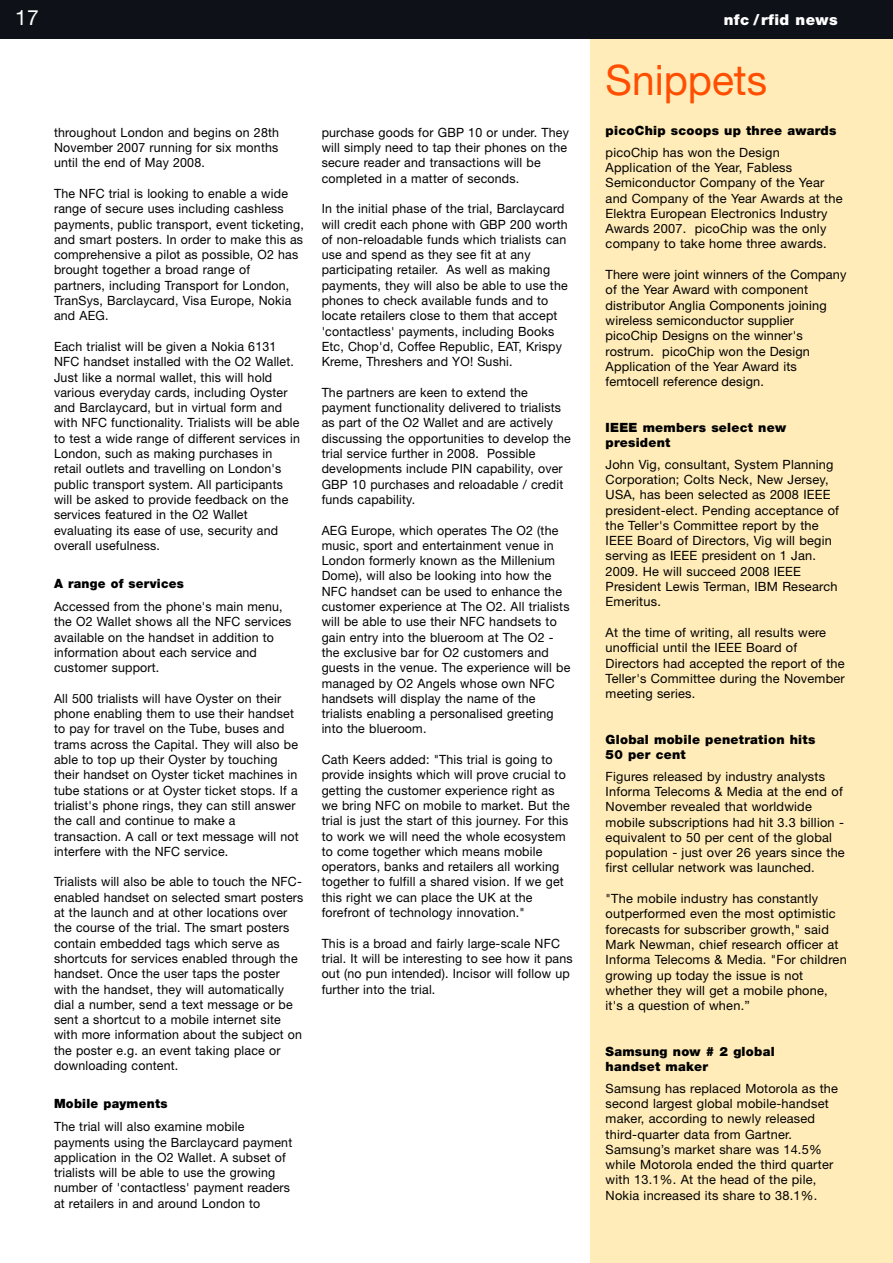
<style>
.page{position:relative;width:893px;height:1263px;background:#fff}
.page>*{position:absolute;margin:0;border:0;box-sizing:border-box;transform-origin:0 0}
.t1{font:42px "Helvetica Neue";color:#ff4e00}
.t2{font:21px "Helvetica Neue";color:#fff}
.t3{font:900 15px "Helvetica Neue";letter-spacing:.025em;color:#fff}
.t4{font:12.75px/15.3px "Helvetica Neue";letter-spacing:.015em;color:#000}
.t5{font:900 12.75px/15.3px "Helvetica Neue";letter-spacing:.02em;color:#000}
</style>
<div class="page">
<div style="left:590px;top:22px;width:302px;height:1241px;background:#ffecb8"></div>
<div style="left:0;top:0;width:892px;height:38px;background:#0e1117"></div>
<h2 class="t2" style="left:15px;top:10px;width:25px">17</h2>
<p class="t3" style="left:723px;top:15px;width:115px">nfc / rfid news</p>
<p class="t4" style="left:54px;top:126px;width:226px;text-align:justify">throughout London and begins on 28th November 2007 running for six months until the end of May 2008.</p>
<p class="t4" style="left:54px;top:187px;width:251px">The NFC trial is looking to enable a wide range of secure uses including cashless payments, public transport, event ticketing, and smart posters. In order to make this as comprehensive a pilot as possible, O2 has brought together a broad range of partners, including Transport for London, TranSys, Barclaycard, Visa Europe, Nokia and AEG.</p>
<p class="t4" style="left:54px;top:340px;width:247px">Each trialist will be given a Nokia 6131<br>NFC handset installed with the O2 Wallet.<br>Just like a normal wallet, this will hold various everyday cards, including Oyster and Barclaycard, but in virtual form and with NFC functionality. Trialists will be able to test a wide range of different services in London, such as making purchases in retail outlets and travelling on London's public transport system. All participants will be asked to provide feedback on the services featured in the O2 Wallet evaluating its ease of use, security and overall usefulness.</p>
<p class="t5" style="left:54px;top:577px;width:131px">A range of services</p>
<p class="t4" style="left:54px;top:600px;width:239px">Accessed from the phone's main menu, the O2 Wallet shows all the NFC services available on the handset in addition to information about each service and customer support.</p>
<p class="t4" style="left:54px;top:692px;width:246px">All 500 trialists will have Oyster on their phone enabling them to use their handset to pay for travel on the Tube, buses and trams across the Capital. They will also be able to top up their Oyster by touching their handset on Oyster ticket machines in tube stations or at Oyster ticket stops. If a trialist's phone rings, they can still answer the call and continue to make a transaction. A call or text message will not interfere with the NFC service.</p>
<p class="t4" style="left:54px;top:876px;width:251px">Trialists will also be able to touch the NFC&shy;enabled handset on selected smart posters at the launch and at other locations over the course of the trial. The smart posters contain embedded tags which serve as shortcuts for services enabled through the handset. Once the user taps the poster with the handset, they will automatically dial a number, send a text message or be sent a shortcut to a mobile internet site with more information about the subject on the poster e.g. an event taking place or downloading content.</p>
<p class="t5" style="left:54px;top:1097px;width:115px">Mobile payments</p>
<p class="t4" style="left:54px;top:1120px;width:240px">The trial will also examine mobile payments using the Barclaycard payment application in the O2 Wallet. A subset of trialists will be able to use the growing number of 'contactless' payment readers at retailers in and around London to</p>
<p class="t4" style="left:322px;top:126px;width:249px">purchase goods for GBP 10 or under. They will simply need to tap their phones on the secure reader and transactions will be completed in a matter of seconds.</p>
<p class="t4" style="left:322px;top:202px;width:247px">In the initial phase of the trial, Barclaycard will credit each phone with GBP 200 worth of non-reloadable funds which trialists can use and spend as they see fit at any participating retailer. As well as making payments, they will also be able to use the phones to check available funds and to locate retailers close to them that accept 'contactless' payments, including Books Etc, Chop'd, Coffee Republic, EAT, Krispy Kreme, Threshers and YO! Sushi.</p>
<p class="t4" style="left:322px;top:386px;width:251px">The partners are keen to extend the payment functionality delivered to trialists as part of the O2 Wallet and are actively discussing the opportunities to develop the trial service further in 2008. Possible developments include PIN capability, over GBP 10 purchases and reloadable / credit funds capability.</p>
<p class="t4" style="left:322px;top:524px;width:250px">AEG Europe, which operates The O2 (the music, sport and entertainment venue in London formerly known as the Millenium Dome), will also be looking into how the NFC handset can be used to enhance the customer experience at The O2. All trialists will be able to use their NFC handsets to gain entry into the blueroom at The O2 - the exclusive bar for O2 customers and guests in the venue. The experience will be managed by O2 Angels whose own NFC handsets will display the name of the trialists enabling a personalised greeting into the blueroom.</p>
<p class="t4" style="left:322px;top:753px;width:250px">Cath Keers added: "This trial is going to provide insights which will prove crucial to getting the customer experience right as we bring NFC on mobile to market. But the trial is just the start of this journey. For this to work we will need the whole ecosystem to come together which means mobile operators, banks and retailers all working together to fulfill a shared vision. If we get this right we can place the UK at the forefront of technology innovation."</p>
<p class="t4" style="left:322px;top:937px;width:252px">This is a broad and fairly large-scale NFC trial. It will be interesting to see how it pans out (no pun intended). Incisor will follow up further into the trial.</p>
<h1 class="t1" style="left:605px;top:65px;width:163px">Snippets</h1>
<p class="t5" style="left:605px;top:124px;width:232px">picoChip scoops up three awards</p>
<p class="t4" style="left:605px;top:146px;width:238px">picoChip has won the Design Application of the Year, Fabless Semiconductor Company of the Year and Company of the Year Awards at the Elektra European Electronics Industry Awards 2007. picoChip was the only company to take home three awards.</p>
<p class="t4" style="left:605px;top:268px;width:242px">There were joint winners of the Company of the Year Award with component distributor Anglia Components joining wireless semiconductor supplier picoChip Designs on the winner's rostrum. picoChip won the Design Application of the Year Award its femtocell reference design.</p>
<p class="t5" style="left:605px;top:421px;width:182px">IEEE members select new president</p>
<p class="t4" style="left:605px;top:458px;width:235px">John Vig, consultant, System Planning Corporation; Colts Neck, New Jersey, USA, has been selected as 2008 IEEE president-elect. Pending acceptance of the Teller's Committee report by the IEEE Board of Directors, Vig will begin serving as IEEE president on 1 Jan.<br>2009. He will succeed 2008 IEEE President Lewis Terman, IBM Research Emeritus.</p>
<p class="t4" style="left:605px;top:626px;width:241px">At the time of writing, all results were unofficial until the IEEE Board of Directors had accepted the report of the Teller's Committee during the November meeting series.</p>
<p class="t5" style="left:605px;top:733px;width:211px">Global mobile penetration hits<br>50 per cent</p>
<p class="t4" style="left:605px;top:770px;width:241px">Figures released by industry analysts Informa Telecoms &amp; Media at the end of November revealed that worldwide mobile subscriptions had hit 3.3 billion - equivalent to 50 per cent of the global population - just over 26 years since the first cellular network was launched.</p>
<p class="t4" style="left:605px;top:892px;width:243px">"The mobile industry has constantly outperformed even the most optimistic forecasts for subscriber growth," said Mark Newman, chief research officer at Informa Telecoms &amp; Media. "For children growing up today the issue is not whether they will get a mobile phone, it's a question of when.”</p>
<p class="t5" style="left:605px;top:1045px;width:171px">Samsung now # 2 global handset maker</p>
<p class="t4" style="left:605px;top:1082px;width:234px">Samsung has replaced Motorola as the second largest global mobile-handset maker, according to newly released third-quarter data from Gartner.<br>Samsung’s market share was 14.5% while Motorola ended the third quarter with 13.1%. At the head of the pile, Nokia increased its share to 38.1%.</p>
</div>
